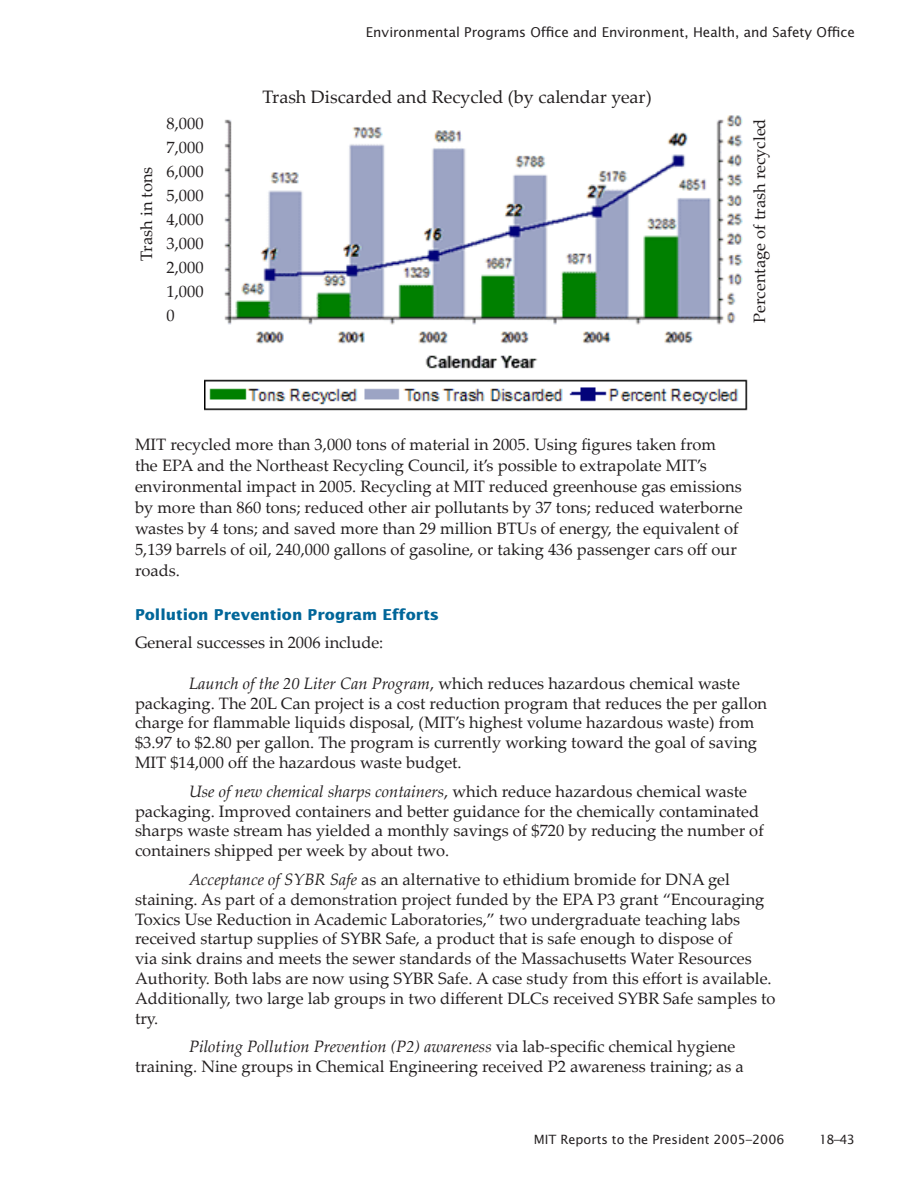
<style>
.page{position:relative;width:918px;height:1188px;background:#fff}
.page>*{position:absolute;margin:0;border:0;box-sizing:border-box;transform-origin:0 0}
.t1{font:18px "Palatino Linotype";color:#231f20}
.Unbulleted_List{font:16.5px/19.8px "Palatino Linotype";color:#231f20}
.Heading_3{font:700 15px "Lucida Sans Std";color:#069}
.t2{font:13.5px "Lucida Sans Std";color:#231f20}
.t3{font:12.75px "Lucida Sans Std";color:#231f20}
.s1{font-style:italic}
</style>
<div class="page">
<img style="left:204px;top:115px;width:544px;height:296px">
<p class="t2" style="left:366px;top:25px;width:491px">Environmental Programs Office and Environment, Health, and Safety Office</p>
<p class="Unbulleted_List" style="left:136px;top:261px;width:95px;rotate:-90deg">Trash in tons</p>
<p class="Unbulleted_List" style="left:166px;top:113px;width:39px">8,000</p>
<p class="Unbulleted_List" style="left:166px;top:137px;width:39px">7,000</p>
<p class="Unbulleted_List" style="left:166px;top:161px;width:39px">6,000</p>
<p class="Unbulleted_List" style="left:166px;top:185px;width:39px">5,000</p>
<p class="Unbulleted_List" style="left:166px;top:209px;width:39px">4,000</p>
<p class="Unbulleted_List" style="left:166px;top:233px;width:39px">3,000</p>
<p class="Unbulleted_List" style="left:166px;top:257px;width:39px">2,000</p>
<p class="Unbulleted_List" style="left:166px;top:281px;width:39px">1,000</p>
<p class="Unbulleted_List" style="left:166px;top:305px;width:10px">0</p>
<p class="t1" style="left:262px;top:84px;width:391px">Trash Discarded and Recycled (by calendar year)</p>
<p class="Unbulleted_List" style="left:749px;top:322px;width:206px;rotate:-90deg">Percentage of trash recycled</p>
<p class="Unbulleted_List" style="left:135px;top:433px;width:609px;line-height:21px">MIT recycled more than 3,000 tons of material in 2005. Using figures taken from the EPA and the Northeast Recycling Council, it’s possible to extrapolate MIT’s environmental impact in 2005. Recycling at MIT reduced greenhouse gas emissions by more than 860 tons; reduced other air pollutants by 37 tons; reduced waterborne wastes by 4 tons; and saved more than 29 million BTUs of energy, the equivalent of 5,139 barrels of oil, 240,000 gallons of gasoline, or taking 436 passenger cars off our roads.</p>
<p class="Heading_3" style="left:135px;top:606px;width:306px">Pollution Prevention Program Efforts</p>
<p class="Unbulleted_List" style="left:135px;top:632px;width:250px">General successes in 2006 include:</p>
<p class="Unbulleted_List" style="left:135px;top:673px;width:634px;text-indent:54px"><span class="s1">Launch of the 20 Liter Can Program</span>, which reduces hazardous chemical waste packaging. The 20L Can project is a cost reduction program that reduces the per gallon charge for flammable liquids disposal, (MIT’s highest volume hazardous waste) from $3.97 to $2.80 per gallon. The program is currently working toward the goal of saving MIT $14,000 off the hazardous waste budget.</p>
<p class="Unbulleted_List" style="left:135px;top:781px;width:630px;text-indent:54px"><span class="s1">Use of new chemical sharps containers</span>, which reduce hazardous chemical waste packaging. Improved containers and better guidance for the chemically contaminated sharps waste stream has yielded a monthly savings of $720 by reducing the number of containers shipped per week by about two.</p>
<p class="Unbulleted_List" style="left:135px;top:869px;width:642px;text-indent:54px"><span class="s1">Acceptance of SYBR Safe</span> as an alternative to ethidium bromide for DNA gel staining. As part of a demonstration project funded by the EPA P3 grant “Encouraging Toxics Use Reduction in Academic Laboratories,” two undergraduate teaching labs received startup supplies of SYBR Safe, a product that is safe enough to dispose of<br>via sink drains and meets the sewer standards of the Massachusetts Water Resources Authority. Both labs are now using SYBR Safe. A case study from this effort is available.<br>Additionally, two large lab groups in two different DLCs received SYBR Safe samples to try.</p>
<p class="Unbulleted_List" style="left:135px;top:1036px;width:610px;text-indent:54px"><span class="s1">Piloting Pollution Prevention (P2) awareness</span> via lab-specific chemical hygiene training. Nine groups in Chemical Engineering received P2 awareness training; as a</p>
<p class="t3" style="left:534px;top:1132px;width:252px">MIT Reports to the President 2005–2006</p>
<p class="t3" style="left:819px;top:1132px;width:38px">18–43</p>
</div>
